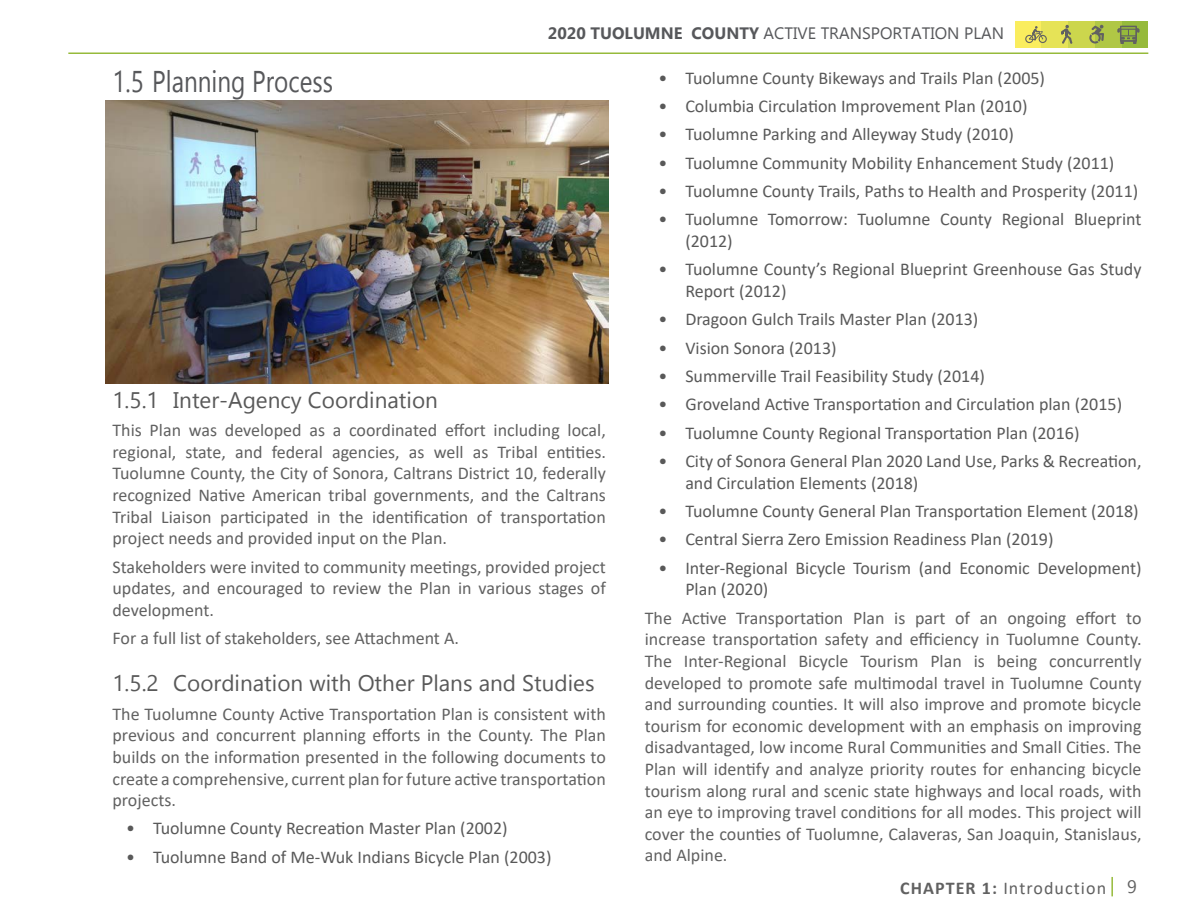
<style>
.page{position:relative;width:1188px;height:918px;background:#fff}
.page>*{position:absolute;margin:0;border:0;box-sizing:border-box;transform-origin:0 0}
.t1{font:30px "Gadugi";color:#57585b;scale:.81 1}
.t2{font:22.5px "Gadugi";color:#595959}
.Paragraph_Style{font:18px/21.6px "Calibri";color:#616161;text-align:justify}
.t3{font:18px/21.6px "Calibri";color:#595959}
.TOC_Tables_Figures{font:18px "Calibri";letter-spacing:.06em;color:#616161}
.t4{font:18px "Myanmar Text";color:#616161}
.t5{font:16.5px "Myanmar Text";color:#57585b}
.s1{font-weight:700}
</style>
<div class="page">
<div style="left:1122px;top:21px;width:26px;height:27px;background:#96ba3b"></div>
<div style="left:1095px;top:21px;width:27px;height:27px;background:#b0c745"></div>
<div style="left:1068px;top:21px;width:27px;height:27px;background:#ccd64d"></div>
<div style="left:1015px;top:21px;width:27px;height:27px;background:#faed5e"></div>
<div style="left:1042px;top:21px;width:26px;height:27px;background:#e6e357"></div>
<svg style="left:1061px;top:25px;width:11px;height:19px"></svg>
<div style="left:1025px;top:35px;width:8px;height:8px;border:1px solid #616161;border-radius:50%"></div>
<svg style="left:1089px;top:25px;width:15px;height:19px"></svg>
<div style="left:1120px;top:26px;width:17px;height:16px;border:2px solid #616161"></div>
<svg style="left:1118px;top:28px;width:21px;height:16px"></svg>
<svg style="left:1029px;top:26px;width:14px;height:15px"></svg>
<div style="left:1039px;top:35px;width:8px;height:8px;border:1px solid #616161;border-radius:50%"></div>
<hr style="left:68px;top:52px;width:1080px;height:2px;background:#96ba3b">
<svg style="left:1111px;top:877px;width:2px;height:19px"></svg>
<img style="left:105px;top:100px;width:503px;height:283px">
<p class="t5" style="left:548px;top:24px;width:458px"><span class="s1">2020 TUOLUMNE COUNTY</span> ACTIVE TRANSPORTATION PLAN</p>
<p class="t3" style="left:658px;top:66px;width:388px">• Tuolumne County Bikeways and Trails Plan (2005)</p>
<p class="t3" style="left:658px;top:95px;width:371px">• Columbia Circulation Improvement Plan (2010)</p>
<p class="t3" style="left:658px;top:123px;width:357px">• Tuolumne Parking and Alleyway Study (2010)</p>
<p class="t3" style="left:658px;top:152px;width:458px">• Tuolumne Community Mobility Enhancement Study (2011)</p>
<p class="t3" style="left:658px;top:180px;width:481px">• Tuolumne County Trails, Paths to Health and Prosperity (2011)</p>
<p class="t3" style="left:685px;top:208px;width:458px;text-indent:-27px">• Tuolumne Tomorrow: Tuolumne County Regional Blueprint (2012)</p>
<p class="t3" style="left:685px;top:258px;width:458px;text-indent:-27px">• Tuolumne County’s Regional Blueprint Greenhouse Gas Study<br>Report (2012)</p>
<p class="t3" style="left:658px;top:308px;width:322px">• Dragoon Gulch Trails Master Plan (2013)</p>
<p class="t3" style="left:658px;top:336px;width:180px">• Vision Sonora (2013)</p>
<p class="t3" style="left:658px;top:365px;width:328px">• Summerville Trail Feasibility Study (2014)</p>
<p class="t3" style="left:658px;top:393px;width:465px">• Groveland Active Transportation and Circulation plan (2015)</p>
<p class="t3" style="left:658px;top:422px;width:423px">• Tuolumne County Regional Transportation Plan (2016)</p>
<p class="t3" style="left:685px;top:450px;width:458px;text-indent:-27px">• City of Sonora General Plan 2020 Land Use, Parks &amp; Recreation, and Circulation Elements (2018)</p>
<p class="t3" style="left:658px;top:500px;width:482px">• Tuolumne County General Plan Transportation Element (2018)</p>
<p class="t3" style="left:658px;top:528px;width:397px">• Central Sierra Zero Emission Readiness Plan (2019)</p>
<p class="t3" style="left:685px;top:557px;width:458px;text-indent:-27px">• Inter-Regional Bicycle Tourism (and Economic Development)<br>Plan (2020)</p>
<p class="Paragraph_Style" style="left:645px;top:606px;width:498px">The Active Transportation Plan is part of an ongoing effort to increase transportation safety and efficiency in Tuolumne County.<br>The Inter-Regional Bicycle Tourism Plan is being concurrently developed to promote safe multimodal travel in Tuolumne County and surrounding counties. It will also improve and promote bicycle tourism for economic development with an emphasis on improving disadvantaged, low income Rural Communities and Small Cities. The Plan will identify and analyze priority routes for enhancing bicycle tourism along rural and scenic state highways and local roads, with an eye to improving travel conditions for all modes. This project will cover the counties of Tuolumne, Calaveras, San Joaquin, Stanislaus, and Alpine.</p>
<p class="t1" style="left:113px;top:63px;width:274px">1.5 Planning Process</p>
<p class="t2" style="left:113px;top:386px;width:327px">1.5.1 Inter-Agency Coordination</p>
<p class="Paragraph_Style" style="left:113px;top:419px;width:495px">This Plan was developed as a coordinated effort including local, regional, state, and federal agencies, as well as Tribal entities.<br>Tuolumne County, the City of Sonora, Caltrans District 10, federally recognized Native American tribal governments, and the Caltrans Tribal Liaison participated in the identification of transportation project needs and provided input on the Plan.</p>
<p class="Paragraph_Style" style="left:113px;top:555px;width:495px">Stakeholders were invited to community meetings, provided project updates, and encouraged to review the Plan in various stages of development.</p>
<p class="Paragraph_Style" style="left:113px;top:627px;width:348px">For a full list of stakeholders, see Attachment A.</p>
<p class="t2" style="left:113px;top:670px;width:484px">1.5.2 Coordination with Other Plans and Studies</p>
<p class="Paragraph_Style" style="left:113px;top:703px;width:495px">The Tuolumne County Active Transportation Plan is consistent with previous and concurrent planning efforts in the County. The Plan builds on the information presented in the following documents to create a comprehensive, current plan for future active transportation projects.</p>
<p class="t3" style="left:126px;top:817px;width:383px">• Tuolumne County Recreation Master Plan (2002)</p>
<p class="t3" style="left:126px;top:846px;width:427px">• Tuolumne Band of Me-Wuk Indians Bicycle Plan (2003)</p>
<p class="TOC_Tables_Figures" style="left:900px;top:876px;width:208px"><span class="s1">CHAPTER 1:</span> Introduction</p>
<p class="t4" style="left:1127px;top:876px;width:11px">9</p>
</div>
